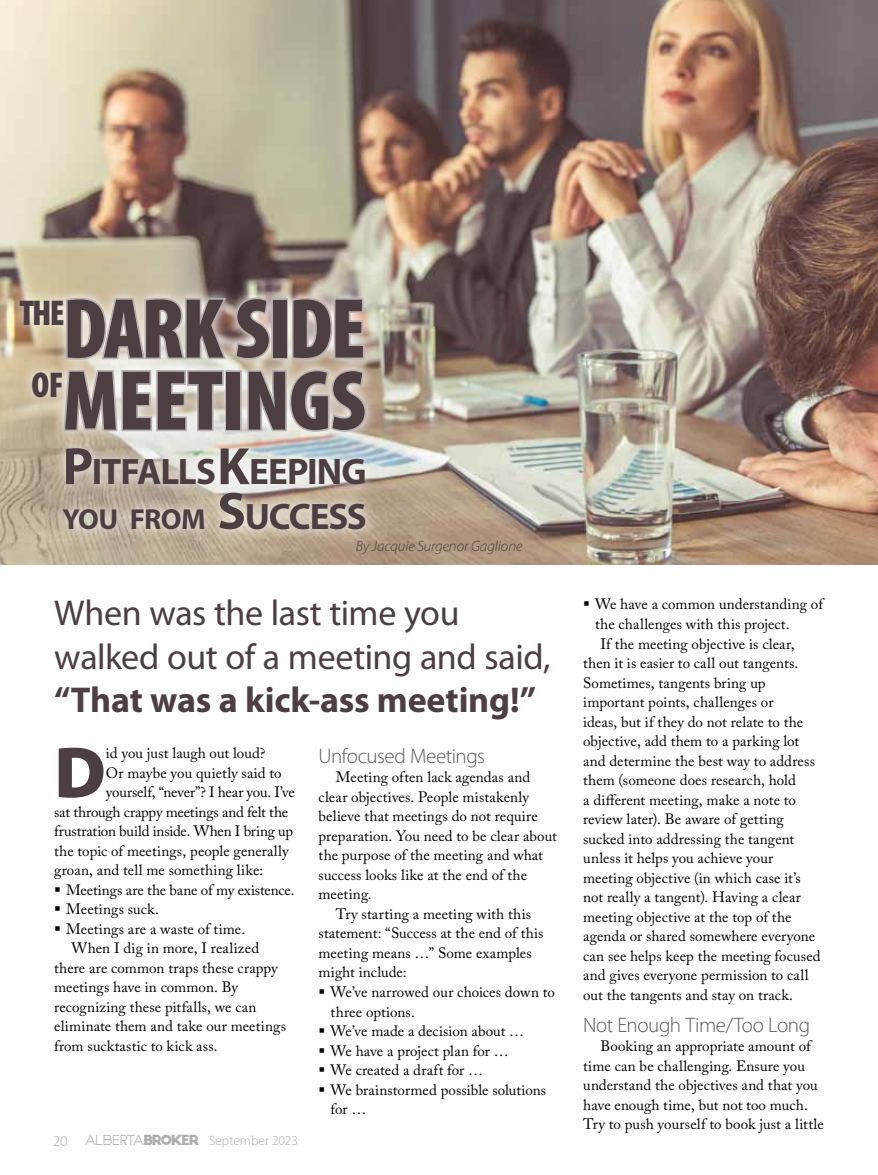
<style>
.page{position:relative;width:878px;height:1175px;background:#fff}
.page>*{position:absolute;margin:0;border:0;box-sizing:border-box;transform-origin:0 0}
.t1{font:900 condensed 85.8px "Myriad Pro";letter-spacing:-.03em;color:#4d3e41}
.t2{font:900 condensed 85.8px "Myriad Pro";letter-spacing:-.01em;color:#4d3e41}
.t3{font:900 72.9px "Myriad Pro";color:#4d3e41}
.t4{font:700 37.05px "Myriad Pro";letter-spacing:-.025em;color:#4d3e41}
.t5{font:36px/43.2px "Myriad Pro";letter-spacing:-.01em;color:#4d3e41}
.t6{font:700 36px "Myriad Pro";letter-spacing:-.01em;color:#4d3e41}
.t7{font:900 condensed 36px "Myriad Pro";color:#4d3e41}
.t8{font:700 29.1px "Myriad Pro";letter-spacing:-.025em;color:#4d3e41}
.t9{font:300 21px "Myriad Pro";letter-spacing:-.02em;color:#58595b}
.t10{font:15px/19.5px "Adobe Caslon Pro";letter-spacing:.005em;color:#000}
.t11{font:15px "Adobe Caslon Pro";letter-spacing:-.015em;color:#000}
.t12{font:italic 300 15px "Myriad Pro";letter-spacing:-.005em;color:#4d3e41}
.t13{font:300 13.5px "Myriad Pro";color:#afadad}
.s1{font-size:52.8px}
.s2{font-size:37.05px}
.s3{font-size:15px}
.s4{font-family:"Big John PRO";font-weight:400}
.s5{font-family:"Big John PRO";font-weight:700;font-size:13.65px}
</style>
<div class="page">
<img style="left:0;top:0;width:878px;height:564px">
<svg style="left:7px;top:285px;width:372px;height:257px;background:#ccc1b1"></svg>
<svg style="left:64px;top:295px;width:208px;height:66px;background:#d3cbc6"></svg>
<div style="left:271px;top:298px;width:17px;height:61px;border:3px solid #b7aeae"></div>
<svg style="left:290px;top:296px;width:76px;height:65px;background:#d6ccc8"></svg>
<svg style="left:62px;top:368px;width:163px;height:65px"></svg>
<div style="left:225px;top:370px;width:17px;height:61px;border:3px solid #b7aeae"></div>
<svg style="left:245px;top:367px;width:123px;height:67px"></svg>
<h1 class="t1" style="left:63px;top:274px;width:305px">DARK SIDE</h1>
<h3 class="t7" style="left:19px;top:289px;width:43px">THE</h3>
<h1 class="t2" style="left:63px;top:346px;width:304px">MEETINGS</h1>
<h3 class="t7" style="left:31px;top:361px;width:34px">OF</h3>
<h3 class="t4" style="left:63px;top:447px;width:306px"><span class="s1">P</span>ITFALLS <span class="s1">K</span>EEPING</h3>
<h3 class="t8" style="left:63px;top:500px;width:306px">YOU FROM <span class="s1">S</span><span class="s2">UCCESS</span></h3>
<p class="t12" style="left:356px;top:537px;width:168px">By Jacquie Surgenor Gaglione</p>
<h3 class="t5" style="left:54px;top:591px;width:498px">When was the last time you walked out of a meeting and said,</h3>
<h3 class="t6" style="left:54px;top:676px;width:483px">“That was a kick-ass meeting!”</h3>
<h2 class="t3" style="left:54px;top:724px;width:53px">D</h2>
<p class="t10" style="left:106px;top:743px;width:161px">id you just laugh out loud?</p>
<p class="t10" style="left:106px;top:762px;width:177px">Or maybe you quietly said to</p>
<p class="t11" style="left:106px;top:783px;width:190px">yourself, “never”? I hear you. I’ve</p>
<p class="t11" style="left:54px;top:802px;width:235px">sat through crappy meetings and felt the</p>
<p class="t11" style="left:54px;top:822px;width:240px">frustration build inside. When I bring up</p>
<p class="t10" style="left:54px;top:840px;width:236px">the topic of meetings, people generally</p>
<p class="t10" style="left:54px;top:860px;width:210px">groan, and tell me something like:</p>
<p class="t10" style="left:66px;top:879px;width:230px">Meetings are the bane of my existence.</p>
<p class="t10" style="left:66px;top:899px;width:94px">Meetings suck.</p>
<p class="t10" style="left:66px;top:918px;width:181px">Meetings are a waste of time.</p>
<p class="t10" style="left:71px;top:938px;width:189px">When I dig in more, I realized</p>
<p class="t10" style="left:54px;top:957px;width:225px">there are common traps these crappy</p>
<p class="t10" style="left:54px;top:977px;width:185px">meetings have in common. By</p>
<p class="t10" style="left:54px;top:996px;width:204px">recognizing these pitfalls, we can</p>
<p class="t10" style="left:54px;top:1016px;width:233px">eliminate them and take our meetings</p>
<p class="t10" style="left:54px;top:1035px;width:165px">from sucktastic to kick ass.</p>
<p class="t13" style="left:53px;top:1132px;width:246px"><span class="s3">20</span> <span class="s4">ALBERTA</span><span class="s5">bROKER</span> September 2023</p>
<h3 class="t9" style="left:318px;top:743px;width:168px">Unfocused Meetings</h3>
<p class="t10" style="left:336px;top:767px;width:196px">Meeting often lack agendas and</p>
<p class="t10" style="left:318px;top:787px;width:212px">clear objectives. People mistakenly</p>
<p class="t10" style="left:318px;top:806px;width:221px">believe that meetings do not require</p>
<p class="t10" style="left:318px;top:826px;width:240px">preparation. You need to be clear about</p>
<p class="t10" style="left:318px;top:845px;width:226px">the purpose of the meeting and what</p>
<p class="t10" style="left:318px;top:865px;width:210px">success looks like at the end of the</p>
<p class="t10" style="left:318px;top:884px;width:55px">meeting.</p>
<p class="t10" style="left:336px;top:904px;width:197px">Try starting a meeting with this</p>
<p class="t10" style="left:318px;top:923px;width:226px">statement: “Success at the end of this</p>
<p class="t10" style="left:318px;top:943px;width:215px">meeting means …” Some examples</p>
<p class="t10" style="left:318px;top:962px;width:90px">might include:</p>
<p class="t10" style="left:330px;top:982px;width:226px">We’ve narrowed our choices down to</p>
<p class="t10" style="left:330px;top:1001px;width:86px">three options.</p>
<p class="t10" style="left:330px;top:1021px;width:195px">We’ve made a decision about …</p>
<p class="t10" style="left:330px;top:1040px;width:180px">We have a project plan for …</p>
<p class="t10" style="left:330px;top:1060px;width:154px">We created a draft for …</p>
<p class="t10" style="left:330px;top:1079px;width:217px">We brainstormed possible solutions</p>
<p class="t10" style="left:330px;top:1099px;width:37px">for …</p>
<p class="t10" style="left:595px;top:594px;width:229px">We have a common understanding of</p>
<p class="t10" style="left:595px;top:614px;width:196px">the challenges with this project.</p>
<p class="t10" style="left:600px;top:633px;width:196px">If the meeting objective is clear,</p>
<p class="t10" style="left:583px;top:653px;width:216px">then it is easier to call out tangents.</p>
<p class="t10" style="left:583px;top:672px;width:184px">Sometimes, tangents bring up</p>
<p class="t10" style="left:583px;top:692px;width:192px">important points, challenges or</p>
<p class="t10" style="left:583px;top:711px;width:221px">ideas, but if they do not relate to the</p>
<p class="t10" style="left:583px;top:731px;width:218px">objective, add them to a parking lot</p>
<p class="t10" style="left:583px;top:750px;width:233px">and determine the best way to address</p>
<p class="t10" style="left:583px;top:770px;width:214px">them (someone does research, hold</p>
<p class="t10" style="left:583px;top:789px;width:214px">a different meeting, make a note to</p>
<p class="t10" style="left:583px;top:809px;width:202px">review later). Be aware of getting</p>
<p class="t10" style="left:583px;top:828px;width:213px">sucked into addressing the tangent</p>
<p class="t10" style="left:583px;top:848px;width:192px">unless it helps you achieve your</p>
<p class="t10" style="left:583px;top:867px;width:219px">meeting objective (in which case it’s</p>
<p class="t10" style="left:583px;top:887px;width:219px">not really a tangent). Having a clear</p>
<p class="t10" style="left:583px;top:906px;width:210px">meeting objective at the top of the</p>
<p class="t10" style="left:583px;top:926px;width:233px">agenda or shared somewhere everyone</p>
<p class="t10" style="left:583px;top:945px;width:239px">can see helps keep the meeting focused</p>
<p class="t10" style="left:583px;top:965px;width:227px">and gives everyone permission to call</p>
<p class="t10" style="left:583px;top:984px;width:211px">out the tangents and stay on track.</p>
<h3 class="t9" style="left:583px;top:1012px;width:228px">Not Enough Time/Too Long</h3>
<p class="t10" style="left:583px;top:1036px;width:242px;text-indent:17px">Booking an appropriate amount of time can be challenging. Ensure you understand the objectives and that you have enough time, but not too much.<br>Try to push yourself to book just a little</p>
</div>
